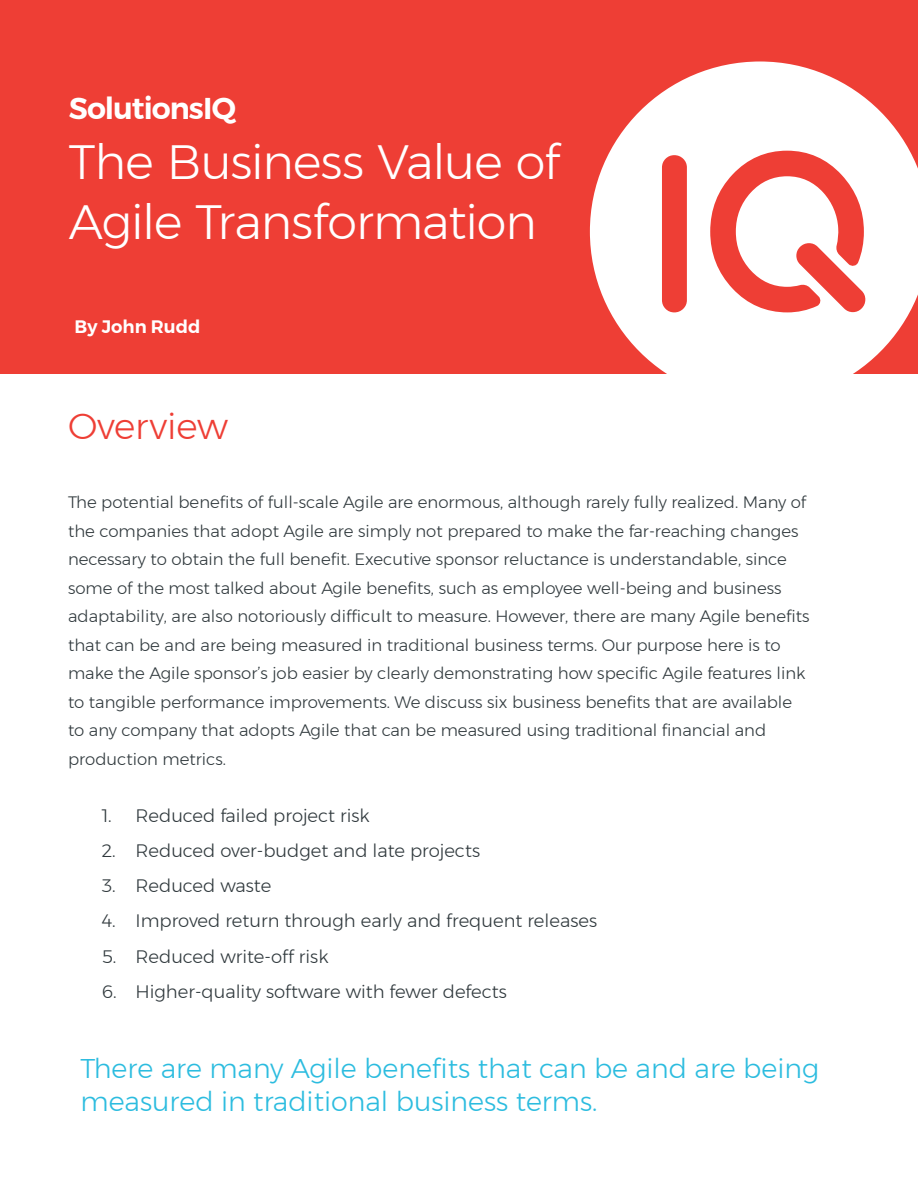
<style>
.page{position:relative;width:918px;height:1188px;background:#fff}
.page>*{position:absolute;margin:0;border:0;box-sizing:border-box;transform-origin:0 0}
.Sidebar_Quote{font:300 48px/60px "Montserrat";letter-spacing:-.02em;color:#fff}
.Headline{font:300 36px "Montserrat";color:#ee3e35}
.Sidebar_Quote-2{font:600 30px "Montserrat";letter-spacing:-.03em;color:#fff}
.Pull_QUote{font:300 27px/33px "Montserrat";color:#2cbcdf}
.t1{font:300 18px "Montserrat";color:#30393d}
.Body{font:600 18px "Montserrat";color:#fff}
.Body-2{font:300 16.5px/28.5px "Montserrat";color:#30393d}
</style>
<div class="page">
<div style="left:0;top:0;width:918px;height:374px;background:#ee3e35"></div>
<svg style="left:590px;top:62px;width:328px;height:312px;fill:#fff"></svg>
<p class="Sidebar_Quote-2" style="left:69px;top:85px;width:169px">SolutionsIQ</p>
<p class="Sidebar_Quote" style="left:69px;top:132px;width:492px">The Business Value of<br>Agile Transformation</p>
<p class="Body" style="left:75px;top:312px;width:127px">By John Rudd</p>
<p class="Headline" style="left:68px;top:399px;width:161px">Overview</p>
<p class="Body-2" style="left:68px;top:488px;width:743px">The potential benefits of full-scale Agile are enormous, although rarely fully realized. Many of the companies that adopt Agile are simply not prepared to make the far-reaching changes necessary to obtain the full benefit. Executive sponsor reluctance is understandable, since some of the most talked about Agile benefits, such as employee well-being and business adaptability, are also notoriously difficult to measure. However, there are many Agile benefits that can be and are being measured in traditional business terms. Our purpose here is to make the Agile sponsor’s job easier by clearly demonstrating how specific Agile features link to tangible performance improvements. We discuss six business benefits that are available to any company that adopts Agile that can be measured using traditional financial and production metrics.</p>
<p class="t1" style="left:102px;top:802px;width:269px">1. Reduced failed project risk</p>
<p class="t1" style="left:102px;top:837px;width:380px">2. Reduced over-budget and late projects</p>
<p class="t1" style="left:102px;top:872px;width:171px">3. Reduced waste</p>
<p class="t1" style="left:102px;top:908px;width:497px">4. Improved return through early and frequent releases</p>
<p class="t1" style="left:102px;top:943px;width:228px">5. Reduced write-off risk</p>
<p class="t1" style="left:102px;top:978px;width:407px">6. Higher-quality software with fewer defects</p>
<p class="Pull_QUote" style="left:80px;top:1052px;width:740px">There are many Agile benefits that can be and are being measured in traditional business terms.</p>
</div>
